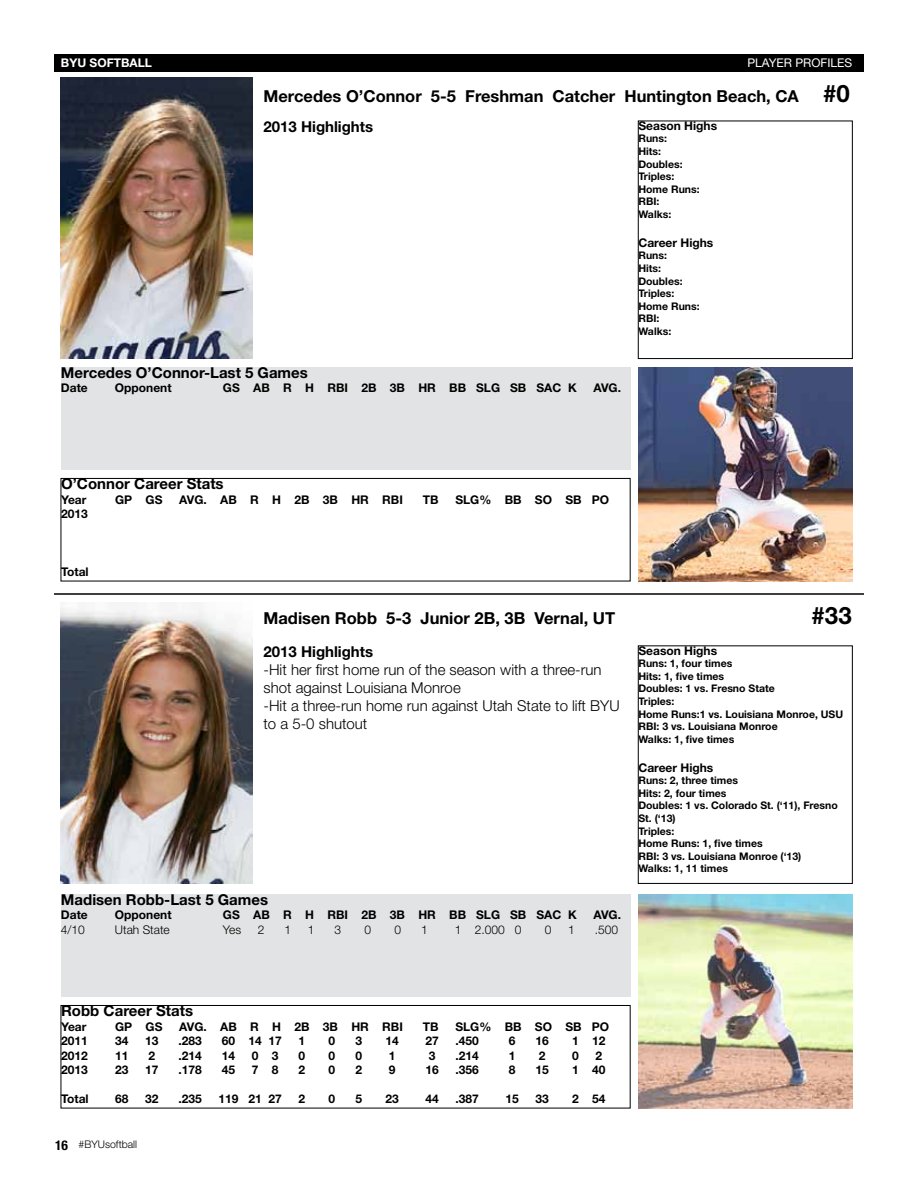
<style>
.page{position:relative;width:918px;height:1188px;background:#fff}
.page>*{position:absolute;margin:0;border:0;box-sizing:border-box;transform-origin:0 0}
.t1{font:700 24px "Helvetica Neue LT Std";color:#000}
.t2{font:700 16.5px "Helvetica Neue LT Std";color:#000}
.t3{font:300 15px/18px "Helvetica Neue LT Std";color:#000}
.t4{font:700 15px "Helvetica Neue LT Std";color:#000}
.t5{font:700 12px "Helvetica Neue LT Std";color:#000}
.t6{font:300 12px "Helvetica Neue LT Std";color:#000}
.t7{font:12px "Helvetica Neue LT Std";color:#fff}
.t8{font:700 12px "Helvetica Neue LT Std";color:#fff}
.t9{font:700 10.5px/12.6px "Helvetica Neue LT Std";color:#000}
.t10{font:300 10.5px "Helvetica Neue LT Std";color:#000}
.s1{font-size:24px}
.s2{font-weight:700;font-stretch:condensed;font-size:13.5px}
</style>
<div class="page">
<div style="left:54px;top:54px;width:810px;height:18px;background:#000"></div>
<img style="left:61px;top:78px;width:192px;height:281px">
<div style="left:638px;top:121px;width:215px;height:238px;border:1px solid #000"></div>
<div style="left:61px;top:367px;width:569px;height:103px;background:#e2e3e4"></div>
<div style="left:61px;top:478px;width:569px;height:103px;border:1px solid #000"></div>
<img style="left:638px;top:367px;width:214px;height:214px">
<hr style="left:54px;top:593px;width:810px;height:2px;background:#000">
<img style="left:61px;top:608px;width:192px;height:275px">
<div style="left:638px;top:646px;width:215px;height:238px;border:1px solid #000"></div>
<div style="left:61px;top:894px;width:569px;height:103px;background:#e2e3e4"></div>
<div style="left:61px;top:1005px;width:569px;height:103px;border:1px solid #000"></div>
<img style="left:638px;top:894px;width:214px;height:214px">
<p class="t8" style="left:61px;top:55px;width:69px">BYU softball</p>
<p class="t7" style="left:747px;top:56px;width:7px">PLAY</p>
<p class="t7" style="left:777px;top:56px;width:27px">ER PROFIL</p>
<p class="t7" style="left:837px;top:56px;width:17px">ES</p>
<h2 class="t2" style="left:264px;top:86px;width:588px">Mercedes O’Connor 5-5 Freshman Catcher Huntington Beach, CA <span class="s1">#0</span></h2>
<h3 class="t4" style="left:264px;top:117px;width:111px">2013 Highlights</h3>
<p class="t5" style="left:638px;top:118px;width:80px">Season Highs</p>
<p class="t9" style="left:638px;top:132px;width:63px">Runs:<br>Hits:<br>Doubles:<br>Triples:<br>Home Runs:<br>RBI:<br>Walks:</p>
<p class="t5" style="left:638px;top:235px;width:76px">Career Highs</p>
<p class="t9" style="left:638px;top:249px;width:63px">Runs:<br>Hits:<br>Doubles:<br>Triples:<br>Home Runs:<br>RBI:<br>Walks:</p>
<h3 class="t4" style="left:61px;top:363px;width:248px">Mercedes O’Connor-Last 5 Games</h3>
<p class="t5" style="left:61px;top:381px;width:46px">Date O</p>
<p class="t5" style="left:124px;top:381px;width:49px">pponent</p>
<p class="t5" style="left:223px;top:381px;width:125px">GS AB R H RBI</p>
<p class="t5" style="left:361px;top:381px;width:216px">2B 3B HR BB SLG SB SAC K</p>
<p class="t5" style="left:593px;top:381px;width:29px">AVG.</p>
<h3 class="t4" style="left:61px;top:475px;width:164px">O’Connor Career Stats</h3>
<p class="t5" style="left:61px;top:492px;width:27px">Year</p>
<p class="t5" style="left:115px;top:492px;width:49px">GP GS</p>
<p class="t5" style="left:179px;top:492px;width:224px">AVG. AB R H 2B 3B HR RBI</p>
<p class="t5" style="left:423px;top:492px;width:17px">TB</p>
<p class="t5" style="left:455px;top:492px;width:154px">SLG% BB SO SB PO</p>
<p class="t5" style="left:61px;top:506px;width:28px">2013</p>
<p class="t5" style="left:61px;top:564px;width:29px">Total</p>
<h2 class="t2" style="left:264px;top:608px;width:353px">Madisen Robb 5-3 Junior 2B, 3B Vernal, UT</h2>
<h1 class="t1" style="left:812px;top:601px;width:42px">#33</h1>
<h3 class="t4" style="left:264px;top:642px;width:111px">2013 Highlights</h3>
<h3 class="t3" style="left:264px;top:660px;width:358px">-Hit her first home run of the season with a three-run shot against Louisiana Monroe<br>-Hit a three-run home run against Utah State to lift BYU to a 5-0 shutout</h3>
<p class="t5" style="left:638px;top:643px;width:80px">Season Highs</p>
<p class="t9" style="left:638px;top:657px;width:206px">Runs: 1, four times<br>Hits: 1, five times<br>Doubles: 1 vs. Fresno State<br>Triples:<br>Home Runs:1 vs. Louisiana Monroe, USU<br>RBI: 3 vs. Louisiana Monroe<br>Walks: 1, five times</p>
<p class="t5" style="left:638px;top:760px;width:76px">Career Highs</p>
<p class="t9" style="left:638px;top:774px;width:201px">Runs: 2, three times<br>Hits: 2, four times<br>Doubles: 1 vs. Colorado St. (‘11), Fresno<br>St. (‘13)<br>Triples:<br>Home Runs: 1, five times<br>RBI: 3 vs. Louisiana Monroe (‘13)<br>Walks: 1, 11 times</p>
<h3 class="t4" style="left:61px;top:890px;width:209px">Madisen Robb-Last 5 Games</h3>
<p class="t5" style="left:61px;top:908px;width:46px">Date O</p>
<p class="t5" style="left:124px;top:908px;width:49px">pponent</p>
<p class="t5" style="left:223px;top:908px;width:125px">GS AB R H RBI</p>
<p class="t5" style="left:361px;top:908px;width:216px">2B 3B HR BB SLG SB SAC K</p>
<p class="t5" style="left:593px;top:908px;width:29px">AVG.</p>
<p class="t6" style="left:61px;top:922px;width:26px">4/10</p>
<p class="t6" style="left:115px;top:922px;width:56px">Utah State</p>
<p class="t6" style="left:223px;top:922px;width:20px">Yes</p>
<p class="t6" style="left:258px;top:922px;width:8px">2</p>
<p class="t6" style="left:285px;top:922px;width:8px">1</p>
<p class="t6" style="left:308px;top:922px;width:8px">1</p>
<p class="t6" style="left:335px;top:922px;width:8px">3</p>
<p class="t6" style="left:365px;top:922px;width:8px">0</p>
<p class="t6" style="left:395px;top:922px;width:8px">0</p>
<p class="t6" style="left:421px;top:922px;width:8px">1</p>
<p class="t6" style="left:455px;top:922px;width:68px">1 2.000 0</p>
<p class="t6" style="left:545px;top:922px;width:8px">0</p>
<p class="t6" style="left:568px;top:922px;width:8px">1</p>
<p class="t6" style="left:595px;top:922px;width:25px">.500</p>
<h3 class="t4" style="left:61px;top:1002px;width:133px">Robb Career Stats</h3>
<p class="t5" style="left:61px;top:1019px;width:27px">Year</p>
<p class="t5" style="left:115px;top:1019px;width:49px">GP GS</p>
<p class="t5" style="left:179px;top:1019px;width:224px">AVG. AB R H 2B 3B HR RBI</p>
<p class="t5" style="left:423px;top:1019px;width:17px">TB</p>
<p class="t5" style="left:455px;top:1019px;width:154px">SLG% BB SO SB PO</p>
<p class="t5" style="left:61px;top:1033px;width:28px">2011</p>
<p class="t5" style="left:115px;top:1033px;width:15px">34</p>
<p class="t5" style="left:145px;top:1033px;width:15px">13</p>
<p class="t5" style="left:179px;top:1033px;width:25px">.283</p>
<p class="t5" style="left:222px;top:1033px;width:62px">60 14 17</p>
<p class="t5" style="left:299px;top:1033px;width:8px">1</p>
<p class="t5" style="left:329px;top:1033px;width:8px">0</p>
<p class="t5" style="left:355px;top:1033px;width:8px">3</p>
<p class="t5" style="left:385px;top:1033px;width:15px">14</p>
<p class="t5" style="left:425px;top:1033px;width:15px">27</p>
<p class="t5" style="left:455px;top:1033px;width:25px">.450</p>
<p class="t5" style="left:509px;top:1033px;width:8px">6</p>
<p class="t5" style="left:535px;top:1033px;width:15px">16</p>
<p class="t5" style="left:572px;top:1033px;width:35px">1 12</p>
<p class="t5" style="left:61px;top:1048px;width:28px">2012</p>
<p class="t5" style="left:115px;top:1048px;width:15px">11</p>
<p class="t5" style="left:149px;top:1048px;width:8px">2</p>
<p class="t5" style="left:179px;top:1048px;width:25px">.214</p>
<p class="t5" style="left:222px;top:1048px;width:15px">14</p>
<p class="t5" style="left:252px;top:1048px;width:28px">0 3</p>
<p class="t5" style="left:299px;top:1048px;width:8px">0</p>
<p class="t5" style="left:329px;top:1048px;width:8px">0</p>
<p class="t5" style="left:355px;top:1048px;width:8px">0</p>
<p class="t5" style="left:389px;top:1048px;width:8px">1</p>
<p class="t5" style="left:429px;top:1048px;width:8px">3</p>
<p class="t5" style="left:455px;top:1048px;width:25px">.214</p>
<p class="t5" style="left:509px;top:1048px;width:8px">1</p>
<p class="t5" style="left:539px;top:1048px;width:8px">2</p>
<p class="t5" style="left:572px;top:1048px;width:8px">0</p>
<p class="t5" style="left:596px;top:1048px;width:8px">2</p>
<p class="t5" style="left:61px;top:1062px;width:28px">2013</p>
<p class="t5" style="left:115px;top:1062px;width:15px">23</p>
<p class="t5" style="left:145px;top:1062px;width:15px">17</p>
<p class="t5" style="left:179px;top:1062px;width:25px">.178</p>
<p class="t5" style="left:222px;top:1062px;width:15px">45</p>
<p class="t5" style="left:252px;top:1062px;width:28px">7 8</p>
<p class="t5" style="left:299px;top:1062px;width:8px">2</p>
<p class="t5" style="left:329px;top:1062px;width:8px">0</p>
<p class="t5" style="left:355px;top:1062px;width:8px">2</p>
<p class="t5" style="left:389px;top:1062px;width:8px">9</p>
<p class="t5" style="left:425px;top:1062px;width:15px">16</p>
<p class="t5" style="left:455px;top:1062px;width:25px">.356</p>
<p class="t5" style="left:509px;top:1062px;width:8px">8</p>
<p class="t5" style="left:535px;top:1062px;width:15px">15</p>
<p class="t5" style="left:572px;top:1062px;width:35px">1 40</p>
<p class="t5" style="left:61px;top:1091px;width:29px">Total</p>
<p class="t5" style="left:115px;top:1091px;width:15px">68</p>
<p class="t5" style="left:145px;top:1091px;width:15px">32</p>
<p class="t5" style="left:179px;top:1091px;width:25px">.235</p>
<p class="t5" style="left:219px;top:1091px;width:65px">119 21 27</p>
<p class="t5" style="left:299px;top:1091px;width:8px">2</p>
<p class="t5" style="left:329px;top:1091px;width:8px">0</p>
<p class="t5" style="left:355px;top:1091px;width:8px">5</p>
<p class="t5" style="left:385px;top:1091px;width:15px">23</p>
<p class="t5" style="left:425px;top:1091px;width:15px">44</p>
<p class="t5" style="left:455px;top:1091px;width:25px">.387</p>
<p class="t5" style="left:505px;top:1091px;width:15px">15</p>
<p class="t5" style="left:535px;top:1091px;width:15px">33</p>
<p class="t5" style="left:572px;top:1091px;width:35px">2 54</p>
<p class="t10" style="left:55px;top:1138px;width:84px"><span class="s2">16</span> #BYUsoftball</p>
</div>
